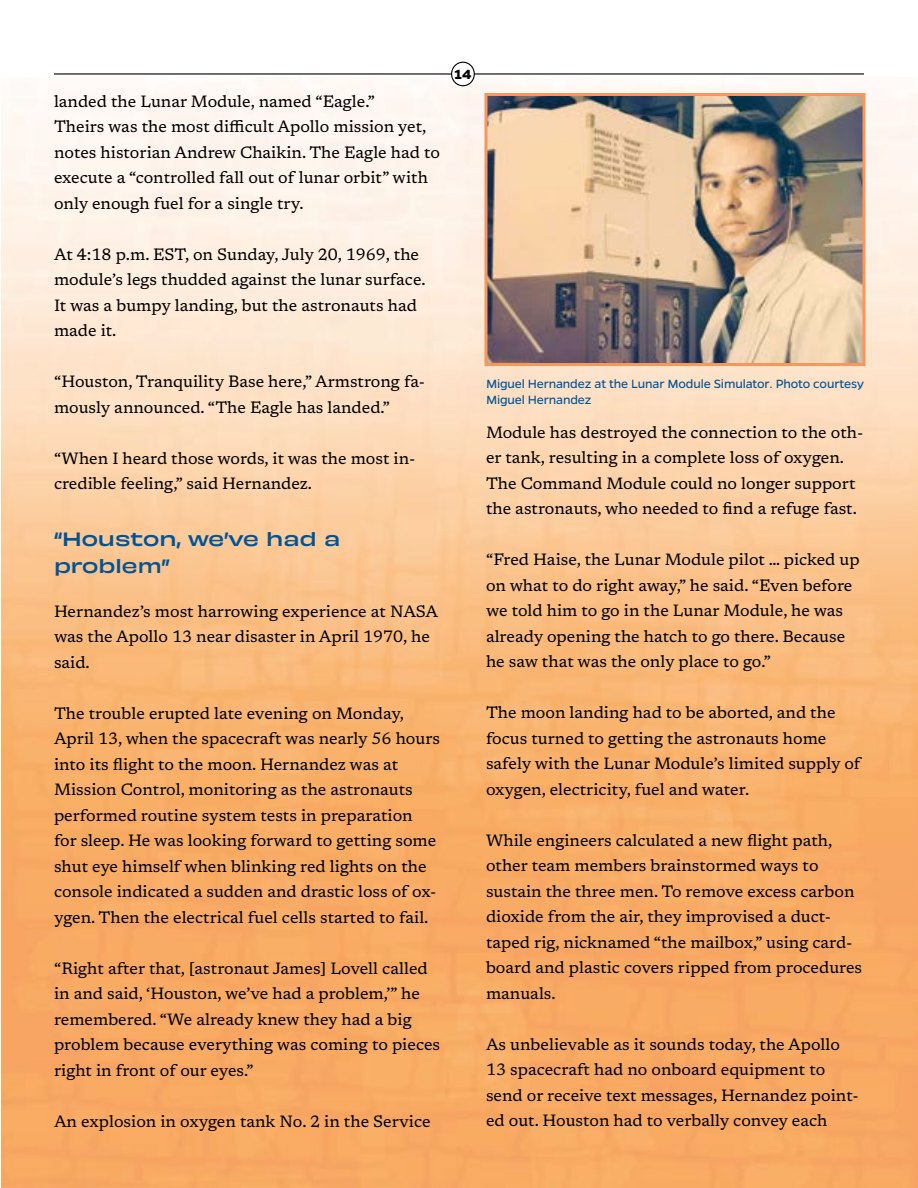
<style>
.page{position:relative;width:918px;height:1188px;background:#fff}
.page>*{position:absolute;margin:0;border:0;box-sizing:border-box;transform-origin:0 0}
.t1{font:500 expanded 18px/27px "Obviously";color:#005496}
.t2{font:16.5px/25.5px "Newsreader 16 pt";color:#000}
.t3{font:700 15px "Gentona";color:#000}
.t4{font:13.5px/16.2px "Gentona";letter-spacing:-.01em;color:#005496}
</style>
<div class="page">
<img style="left:1px;top:78px;width:917px;height:1110px">
<hr style="left:54px;top:73px;width:810px;height:2px;background:#000">
<div style="left:452px;top:62px;width:22px;height:24px;background:#fff;border-radius:50%"></div>
<div style="left:451px;top:62px;width:24px;height:24px;border:1px solid #000;border-radius:50%"></div>
<img style="left:488px;top:97px;width:374px;height:265px">
<div style="left:484px;top:93px;width:382px;height:273px;border:3px solid #f7975b"></div>
<p class="t2" style="left:54px;top:88px;width:388px">landed the Lunar Module, named “Eagle.”<br>Theirs was the most difficult Apollo mission yet, notes historian Andrew Chaikin. The Eagle had to execute a “controlled fall out of lunar orbit” with only enough fuel for a single try.</p>
<p class="t2" style="left:54px;top:241px;width:373px">At 4:18 p.m. EST, on Sunday, July 20, 1969, the module’s legs thudded against the lunar surface.<br>It was a bumpy landing, but the astronauts had made it.</p>
<p class="t2" style="left:54px;top:368px;width:373px">“Houston, Tranquility Base here,” Armstrong fa&shy;mously announced. “The Eagle has landed.”</p>
<p class="t2" style="left:54px;top:445px;width:363px">“When I heard those words, it was the most in&shy;credible feeling,” said Hernandez.</p>
<p class="t1" style="left:54px;top:524px;width:288px">“Houston, we’ve had a problem”</p>
<p class="t2" style="left:54px;top:598px;width:386px">Hernandez’s most harrowing experience at NASA was the Apollo 13 near disaster in April 1970, he said.</p>
<p class="t2" style="left:54px;top:700px;width:387px">The trouble erupted late evening on Monday, April 13, when the spacecraft was nearly 56 hours into its flight to the moon. Hernandez was at Mission Control, monitoring as the astronauts performed routine system tests in preparation<br>for sleep. He was looking forward to getting some shut eye himself when blinking red lights on the console indicated a sudden and drastic loss of ox&shy;ygen. Then the electrical fuel cells started to fail.</p>
<p class="t2" style="left:54px;top:955px;width:388px">“Right after that, [astronaut James] Lovell called in and said, ‘Houston, we’ve had a problem,’” he remembered. “We already knew they had a big problem because everything was coming to pieces right in front of our eyes.”</p>
<p class="t2" style="left:54px;top:1108px;width:378px">An explosion in oxygen tank No. 2 in the Service</p>
<p class="t3" style="left:455px;top:65px;width:18px">14</p>
<p class="t4" style="left:486px;top:376px;width:379px">Miguel Hernandez at the Lunar Module Simulator. Photo courtesy<br>Miguel Hernandez</p>
<p class="t2" style="left:486px;top:419px;width:379px">Module has destroyed the connection to the oth&shy;er tank, resulting in a complete loss of oxygen.<br>The Command Module could no longer support the astronauts, who needed to find a refuge fast.</p>
<p class="t2" style="left:486px;top:546px;width:375px">“Fred Haise, the Lunar Module pilot … picked up on what to do right away,” he said. “Even before we told him to go in the Lunar Module, he was already opening the hatch to go there. Because he saw that was the only place to go.”</p>
<p class="t2" style="left:486px;top:699px;width:376px">The moon landing had to be aborted, and the focus turned to getting the astronauts home safely with the Lunar Module’s limited supply of oxygen, electricity, fuel and water.</p>
<p class="t2" style="left:486px;top:827px;width:378px">While engineers calculated a new flight path, other team members brainstormed ways to sustain the three men. To remove excess carbon dioxide from the air, they improvised a duct&shy;taped rig, nicknamed “the mailbox,” using card&shy;board and plastic covers ripped from procedures manuals.</p>
<p class="t2" style="left:486px;top:1030px;width:374px">As unbelievable as it sounds today, the Apollo 13 spacecraft had no onboard equipment to send or receive text messages, Hernandez point&shy;ed out. Houston had to verbally convey each</p>
</div>
